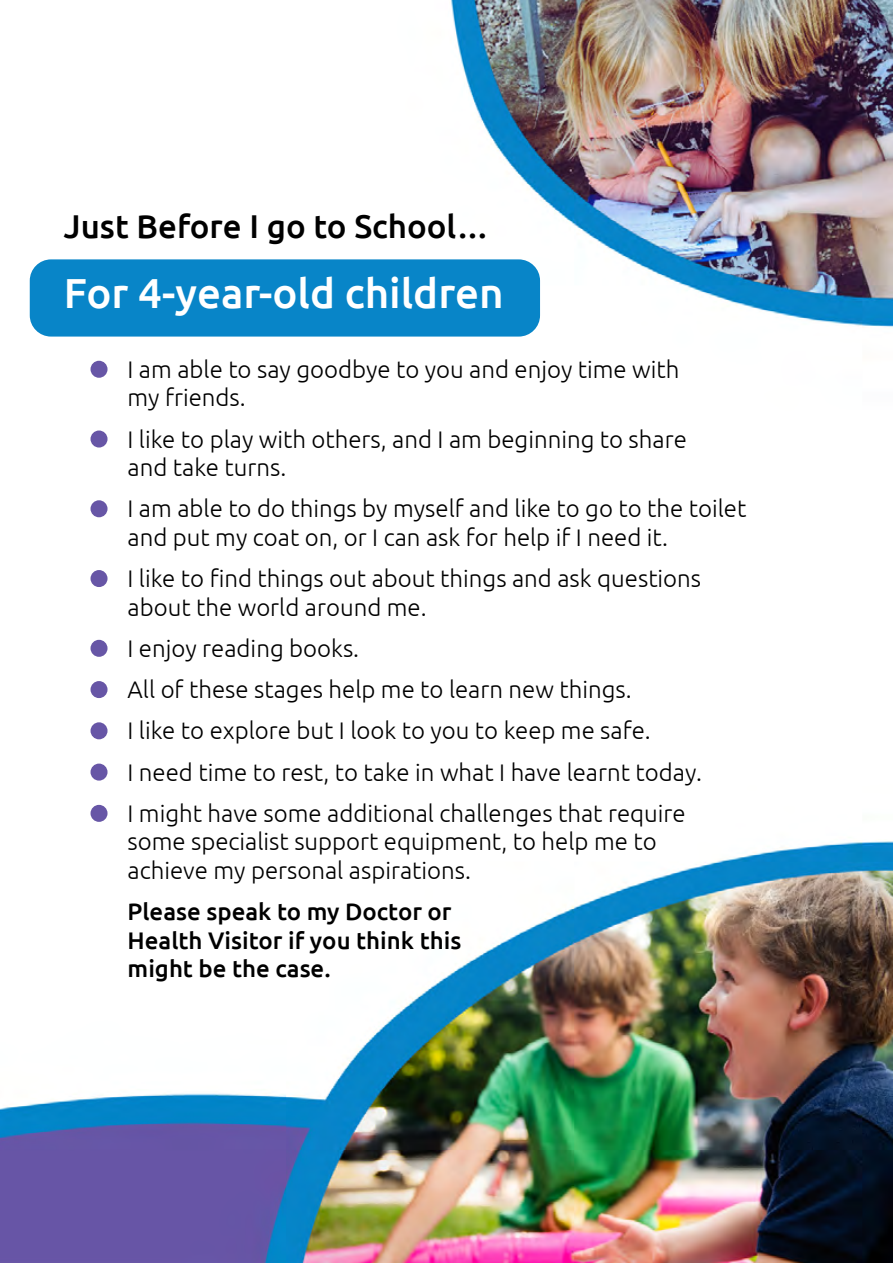
<style>
.page{position:relative;width:893px;height:1263px;background:#fff}
.page>*{position:absolute;margin:0;border:0;box-sizing:border-box;transform-origin:0 0}
.t1{font:500 42px "Ubuntu";color:#fff}
.t2{font:500 33px "Ubuntu";color:#000}
.t3{font:300 24px/28.5px "Ubuntu";color:#000}
.t4{font:500 24px/28.5px "Ubuntu";color:#000}
</style>
<div class="page">
<img style="left:0;top:0;width:893px;height:1263px">
<div style="left:30px;top:259px;width:510px;height:78px;background:#0885c8;border-radius:21px"></div>
<div style="left:91px;top:361px;width:17px;height:17px;background:#6756a6;border-radius:50%"></div>
<div style="left:91px;top:430px;width:17px;height:17px;background:#6756a6;border-radius:50%"></div>
<div style="left:91px;top:500px;width:17px;height:17px;background:#6756a6;border-radius:50%"></div>
<div style="left:91px;top:570px;width:17px;height:17px;background:#6756a6;border-radius:50%"></div>
<div style="left:91px;top:640px;width:17px;height:17px;background:#6756a6;border-radius:50%"></div>
<div style="left:91px;top:681px;width:17px;height:17px;background:#6756a6;border-radius:50%"></div>
<div style="left:91px;top:722px;width:17px;height:17px;background:#6756a6;border-radius:50%"></div>
<div style="left:91px;top:764px;width:17px;height:17px;background:#6756a6;border-radius:50%"></div>
<div style="left:91px;top:805px;width:17px;height:17px;background:#6756a6;border-radius:50%"></div>
<p class="t2" style="left:64px;top:206px;width:427px">Just Before I go to School…</p>
<p class="t1" style="left:64px;top:266px;width:441px">For 4-year-old children</p>
<p class="t3" style="left:128px;top:354px;width:553px">I am able to say goodbye to you and enjoy time with my friends.</p>
<p class="t3" style="left:128px;top:424px;width:561px">I like to play with others, and I am beginning to share and take turns.</p>
<p class="t3" style="left:128px;top:494px;width:620px">I am able to do things by myself and like to go to the toilet and put my coat on, or I can ask for help if I need it.</p>
<p class="t3" style="left:128px;top:564px;width:575px">I like to find things out about things and ask questions about the world around me.</p>
<p class="t3" style="left:128px;top:633px;width:233px">I enjoy reading books.</p>
<p class="t3" style="left:128px;top:675px;width:506px">All of these stages help me to learn new things.</p>
<p class="t3" style="left:128px;top:716px;width:525px">I like to explore but I look to you to keep me safe.</p>
<p class="t3" style="left:128px;top:757px;width:576px">I need time to rest, to take in what I have learnt today.</p>
<p class="t3" style="left:128px;top:798px;width:560px">I might have some additional challenges that require some specialist support equipment, to help me to achieve my personal aspirations.</p>
<p class="t4" style="left:128px;top:896px;width:335px">Please speak to my Doctor or<br>Health Visitor if you think this might be the case.</p>
</div>
